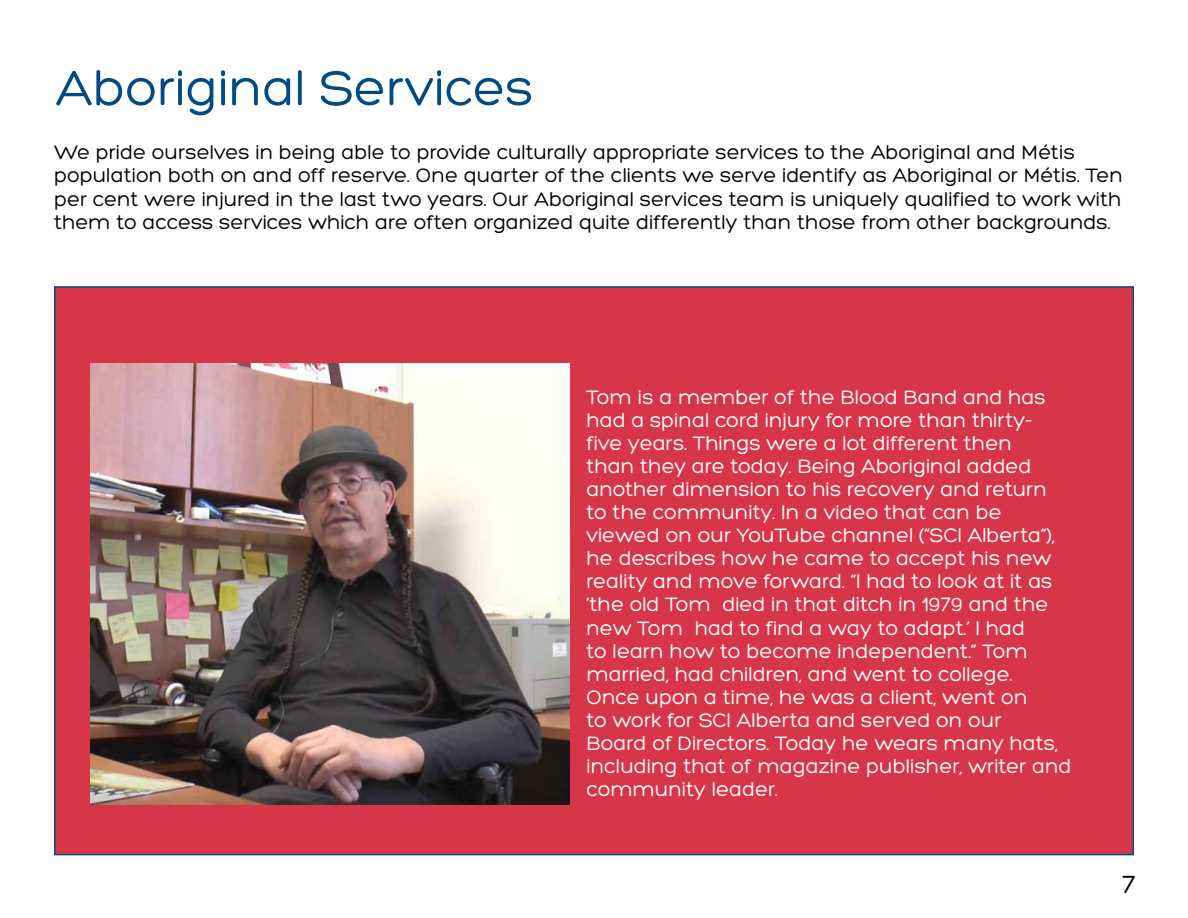
<style>
.page{position:relative;width:1188px;height:918px;background:#fff}
.page>*{position:absolute;margin:0;border:0;box-sizing:border-box;transform-origin:0 0}
.t1{font:52.5px "Hero";color:#004b85}
.t2{font:27px "Hero";color:#000}
.t3{font:21px/23.1px "Hero";color:#fff}
.t4{font:21px/23.1px "Hero";color:#000}
</style>
<div class="page">
<div style="left:54px;top:286px;width:1080px;height:569px;background:#d73648;border:2px solid #004b85"></div>
<img style="left:91px;top:364px;width:478px;height:440px">
<h1 class="t1" style="left:56px;top:61px;width:479px">Aboriginal Services</h1>
<p class="t4" style="left:54px;top:141px;width:1070px">We pride ourselves in being able to provide culturally appropriate services to the Aboriginal and Métis population both on and off reserve. One quarter of the clients we serve identify as Aboriginal or Métis. Ten per cent were injured in the last two years. Our Aboriginal services team is uniquely qualified to work with them to access services which are often organized quite differently than those from other backgrounds.</p>
<p class="t3" style="left:586px;top:385px;width:487px">Tom is a member of the Blood Band and has had a spinal cord injury for more than thirty&shy;five years. Things were a lot different then<br>than they are today. Being Aboriginal added another dimension to his recovery and return to the community. In a video that can be viewed on our YouTube channel (“SCI Alberta”), he describes how he came to accept his new reality and move forward. “I had to look at it as ‘the old Tom died in that ditch in 1979 and the new Tom had to find a way to adapt.’ I had<br>to learn how to become independent.” Tom married, had children, and went to college.<br>Once upon a time, he was a client, went on<br>to work for SCI Alberta and served on our<br>Board of Directors. Today he wears many hats, including that of magazine publisher, writer and community leader.</p>
<p class="t2" style="left:1122px;top:870px;width:15px">7</p>
</div>
